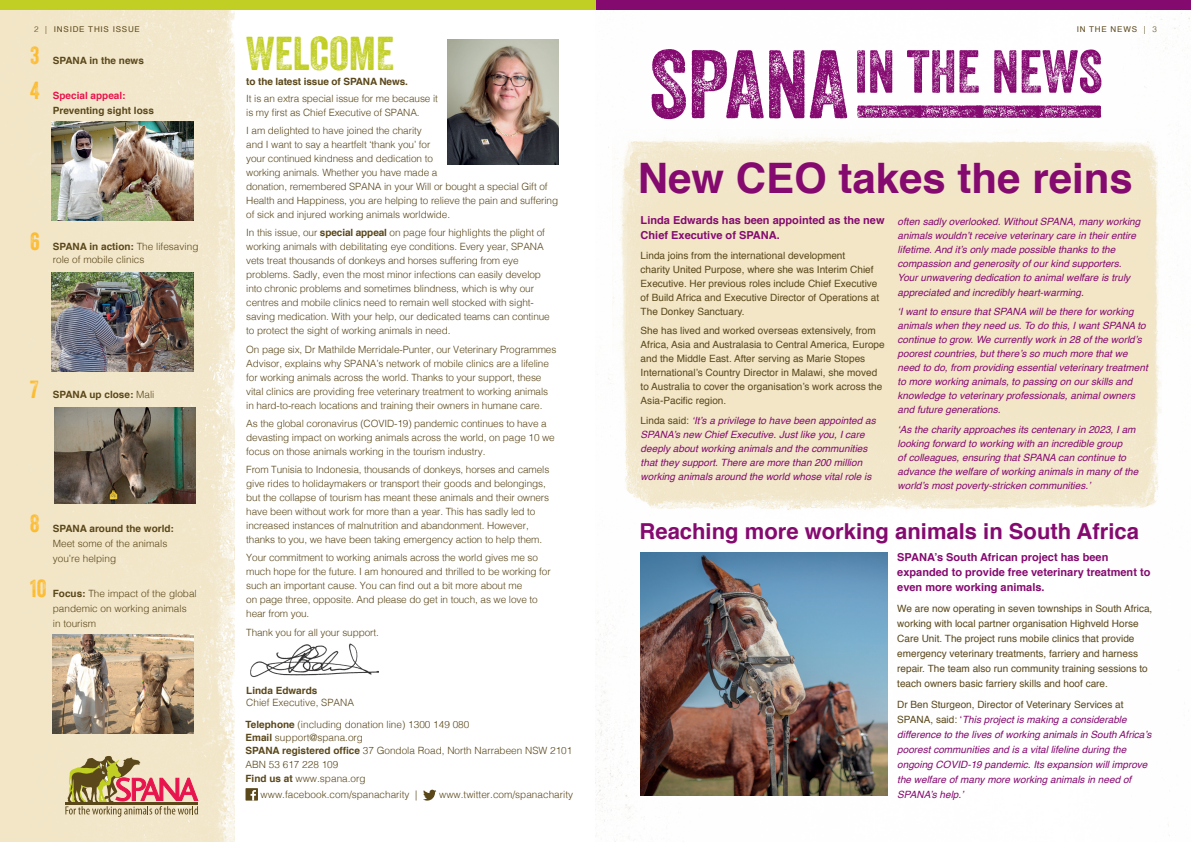
<style>
.page{position:relative;width:1191px;height:842px;background:#fff}
.page>*{position:absolute;margin:0;border:0;box-sizing:border-box;transform-origin:0 0}
.t1{font:93.9px "Veneer Two";color:#850a70}
.t2{font:58.7px "Veneer Two";color:#850a70}
.t3{font:46px "Veneer Two";color:#c1ce23}
.t4{font:700 42px "Helvetica";color:#850a70}
.t5{font:24px "Veneer Two";color:#fdbb2e}
.t6{font:700 22px "Helvetica";color:#850a70}
.body_text{font:700 11px/15px "Helvetica";color:#850a70}
.body_text-2{font:300 10px/14px "Helvetica";letter-spacing:-.01em;color:#5a471a}
.body_text-3{font:italic 10px/14px "Helvetica";color:#850a70}
.body_text-4{font:10px/14px "Helvetica";color:#5a471a}
.t7{font:700 10px/15px "Helvetica";color:#5a471a}
.t8{font:8px "Helvetica";letter-spacing:.1em;color:#5a471a}
.s1{font-weight:300}
.s2{color:#e8144d}
.s3{font-weight:700}
.s4{font-style:normal;color:#5a471a}
.s5{font-style:normal}
</style>
<div class="page">
<img style="left:0;top:9px;width:234px;height:833px">
<svg style="left:857px;top:105px;width:244px;height:13px;background:#a04190"></svg>
<img style="left:612px;top:135px;width:549px;height:375px">
<div style="left:245px;top:788px;width:13px;height:13px;background:#5a471a"></div>
<svg style="left:250px;top:790px;width:6px;height:11px"></svg>
<svg style="left:423px;top:790px;width:13px;height:11px"></svg>
<img style="left:447px;top:39px;width:111px;height:126px">
<div style="left:595px;top:0;width:596px;height:9px;background:#850a70"></div>
<div style="left:0;top:0;width:595px;height:9px;background:#c1ce23"></div>
<img style="left:250px;top:643px;width:128px;height:35px">
<svg style="left:65px;top:756px;width:133px;height:61px;background:#c8a484"></svg>
<img style="left:52px;top:272px;width:141px;height:99px">
<img style="left:52px;top:122px;width:141px;height:99px">
<img style="left:52px;top:634px;width:142px;height:100px">
<img style="left:54px;top:407px;width:142px;height:97px">
<img style="left:641px;top:553px;width:246px;height:243px">
<p class="t8" style="left:34px;top:23px;width:107px"><span class="s1">2 |</span> INSIDE THIS ISSUE</p>
<p class="t5" style="left:30px;top:41px;width:11px">3</p>
<p class="t7" style="left:53px;top:53px;width:93px">SPANA in the news</p>
<p class="t5" style="left:30px;top:76px;width:11px">4</p>
<p class="t7" style="left:53px;top:88px;width:103px"><span class="s2">Special appeal:<br></span>Preventing sight loss</p>
<p class="t5" style="left:30px;top:227px;width:11px">6</p>
<p class="body_text-2" style="left:53px;top:239px;width:147px;line-height:13px"><span class="s3">SPANA in action:</span> The lifesaving role of mobile clinics</p>
<p class="t5" style="left:30px;top:375px;width:10px">7</p>
<p class="t7" style="left:53px;top:387px;width:103px">SPANA up close: <span class="s1">Mali</span></p>
<p class="t5" style="left:30px;top:508px;width:11px">8</p>
<p class="body_text-2" style="left:53px;top:520px;width:123px;line-height:15px"><span class="s3">SPANA around the world:<br></span>Meet some of the animals you’re helping</p>
<p class="t5" style="left:30px;top:573px;width:18px">10</p>
<p class="body_text-2" style="left:53px;top:585px;width:145px;line-height:15px"><span class="s3">Focus:</span> The impact of the global pandemic on working animals in tourism</p>
<p class="t3" style="left:246px;top:25px;width:149px">WELCOME</p>
<p class="t7" style="left:246px;top:74px;width:163px">to the latest issue of SPANA News.</p>
<p class="body_text-2" style="left:246px;top:91px;width:193px">It is an extra special issue for me because it is my first as Chief Executive of SPANA.</p>
<p class="body_text-2" style="left:246px;top:123px;width:313px">I am delighted to have joined the charity<br>and I want to say a heartfelt ‘thank you’ for<br>your continued kindness and dedication to<br>working animals. Whether you have made a<br>donation, remembered SPANA in your Will or bought a special Gift of Health and Happiness, you are helping to relieve the pain and suffering of sick and injured working animals worldwide.</p>
<p class="body_text-2" style="left:246px;top:225px;width:305px">In this issue, our <span class="s3">special appeal</span> on page four highlights the plight of working animals with debilitating eye conditions. Every year, SPANA vets treat thousands of donkeys and horses suffering from eye problems. Sadly, even the most minor infections can easily develop into chronic problems and sometimes blindness, which is why our centres and mobile clinics need to remain well stocked with sight&shy;saving medication. With your help, our dedicated teams can continue to protect the sight of working animals in need.</p>
<p class="body_text-2" style="left:246px;top:341px;width:312px">On page six, Dr Mathilde Merridale-Punter, our Veterinary Programmes Advisor, explains why SPANA’s network of mobile clinics are a lifeline for working animals across the world. Thanks to your support, these vital clinics are providing free veterinary treatment to working animals in hard-to-reach locations and training their owners in humane care.</p>
<p class="body_text-2" style="left:246px;top:416px;width:310px">As the global coronavirus (COVID-19) pandemic continues to have a devasting impact on working animals across the world, on page 10 we focus on those animals working in the tourism industry.</p>
<p class="body_text-2" style="left:246px;top:462px;width:305px">From Tunisia to Indonesia, thousands of donkeys, horses and camels give rides to holidaymakers or transport their goods and belongings, but the collapse of tourism has meant these animals and their owners have been without work for more than a year. This has sadly led to increased instances of malnutrition and abandonment. However, thanks to you, we have been taking emergency action to help them.</p>
<p class="body_text-2" style="left:246px;top:550px;width:306px">Your commitment to working animals across the world gives me so much hope for the future. I am honoured and thrilled to be working for such an important cause. You can find out a bit more about me<br>on page three, opposite. And please do get in touch, as we love to hear from you.</p>
<p class="body_text-2" style="left:246px;top:624px;width:134px">Thank you for all your support.</p>
<p class="body_text-2" style="left:246px;top:683px;width:109px;line-height:12.5px"><span class="s3">Linda Edwards<br></span>Chief Executive, SPANA</p>
<p class="body_text-2" style="left:245px;top:716px;width:225px"><span class="s3">Telephone</span> (including donation line) 1300 149 080</p>
<p class="body_text-2" style="left:245px;top:730px;width:119px"><span class="s3">Email</span> support@spana.org</p>
<p class="body_text-2" style="left:245px;top:743px;width:328px"><span class="s3">SPANA registered office</span> 37 Gondola Road, North Narrabeen NSW 2101</p>
<p class="body_text-2" style="left:245px;top:757px;width:94px">ABN 53 617 228 109</p>
<p class="body_text-2" style="left:245px;top:771px;width:122px"><span class="s3">Find us at</span> www.spana.org</p>
<p class="body_text-2" style="left:261px;top:786px;width:158px">www.facebook.com/spanacharity |</p>
<p class="body_text-2" style="left:439px;top:786px;width:135px">www.twitter.com/spanacharity</p>
<p class="t8" style="left:1076px;top:23px;width:82px">IN THE NEWS <span class="s1">| 3</span></p>
<p class="t1" style="left:649px;top:27px;width:201px">SPANA</p>
<p class="t2" style="left:854px;top:36px;width:249px">IN THE NEWS</p>
<p class="t4" style="left:638px;top:145px;width:496px">New CEO takes the reins</p>
<p class="body_text-3" style="left:897px;top:215px;width:244px">often sadly overlooked. Without SPANA, many working animals wouldn’t receive veterinary care in their entire lifetime. And it’s only made possible thanks to the compassion and generosity of our kind supporters.<br>Your unwavering dedication to animal welfare is truly appreciated and incredibly heart-warming.</p>
<p class="body_text-3" style="left:897px;top:305px;width:252px">‘I want to ensure that SPANA will be there for working animals when they need us. To do this, I want SPANA to continue to grow. We currently work in 28 of the world’s poorest countries, but there’s so much more that we need to do, from providing essential veterinary treatment to more working animals, to passing on our skills and knowledge to veterinary professionals, animal owners and future generations.</p>
<p class="body_text-3" style="left:897px;top:423px;width:242px">‘As the charity approaches its centenary in 2023, I am looking forward to working with an incredible group<br>of colleagues, ensuring that SPANA can continue to advance the welfare of working animals in many of the world’s most poverty-stricken communities.’</p>
<p class="body_text" style="left:640px;top:213px;width:245px">Linda Edwards has been appointed as the new<br>Chief Executive of SPANA.</p>
<p class="body_text-4" style="left:640px;top:249px;width:240px">Linda joins from the international development<br>charity United Purpose, where she was Interim Chief Executive. Her previous roles include Chief Executive of Build Africa and Executive Director of Operations at The Donkey Sanctuary.</p>
<p class="body_text-4" style="left:640px;top:324px;width:246px">She has lived and worked overseas extensively, from Africa, Asia and Australasia to Central America, Europe and the Middle East. After serving as Marie Stopes International’s Country Director in Malawi, she moved to Australia to cover the organisation’s work across the Asia-Pacific region.</p>
<p class="body_text-3" style="left:640px;top:414px;width:236px"><span class="s4">Linda said:</span> ‘It’s a privilege to have been appointed as SPANA’s new Chief Executive. Just like you, I care deeply about working animals and the communities that they support. There are more than 200 million working animals around the world whose vital role is</p>
<p class="t6" style="left:639px;top:514px;width:501px">Reaching more working animals in South Africa</p>
<p class="body_text" style="left:897px;top:550px;width:255px">SPANA’s South African project has been expanded to provide free veterinary treatment to even more working animals.</p>
<p class="body_text-4" style="left:897px;top:601px;width:256px;line-height:15px">We are now operating in seven townships in South Africa, working with local partner organisation Highveld Horse Care Unit. The project runs mobile clinics that provide emergency veterinary treatments, farriery and harness repair. The team also run community training sessions to teach owners basic farriery skills and hoof care.</p>
<p class="body_text-3" style="left:897px;top:697px;width:256px;line-height:15px"><span class="s4">Dr Ben Sturgeon, Director of Veterinary Services at SPANA, said:</span> <span class="s5">‘</span>This project is making a considerable difference to the lives of working animals in South Africa’s poorest communities and is a vital lifeline during the ongoing COVID-19 pandemic. Its expansion will improve the welfare of many more working animals in need of SPANA’s help.’</p>
</div>
